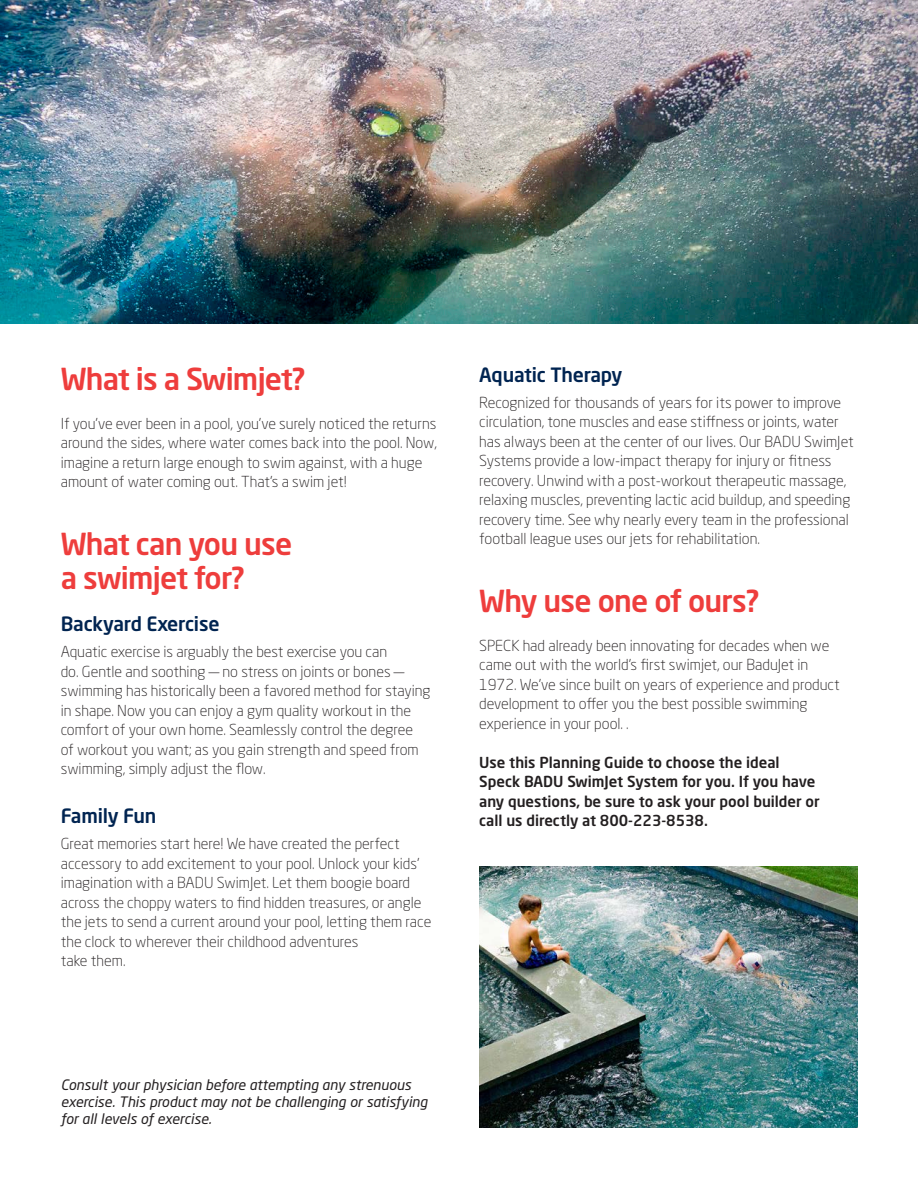
<style>
.page{position:relative;width:918px;height:1188px;background:#fff}
.page>*{position:absolute;margin:0;border:0;box-sizing:border-box;transform-origin:0 0}
.t1{font:500 30px/34.5px "Neo Sans Std";letter-spacing:-.025em;color:#ee3d3c}
.t2{font:500 19.5px "Neo Sans Std";letter-spacing:-.01em;color:#002451}
.t3{font:300 15px/19.5px "Neo Sans Std";color:#231f20}
.t4{font:500 15px/19.5px "Neo Sans Std";color:#231f20}
.t5{font:italic 14.25px/17.1px "Neo Sans Std";color:#231f20}
</style>
<div class="page">
<img style="left:0;top:0;width:918px;height:324px">
<img style="left:479px;top:867px;width:378px;height:260px">
<h1 class="t1" style="left:61px;top:361px;width:246px">What is a Swimjet?</h1>
<p class="t3" style="left:61px;top:413px;width:378px">If you’ve ever been in a pool, you’ve surely noticed the returns around the sides, where water comes back into the pool. Now, imagine a return large enough to swim against, with a huge amount of water coming out. That’s a swim jet!</p>
<h1 class="t1" style="left:61px;top:526px;width:233px">What can you use a swimjet for?</h1>
<h2 class="t2" style="left:61px;top:612px;width:160px">Backyard Exercise</h2>
<p class="t3" style="left:61px;top:642px;width:371px">Aquatic exercise is arguably the best exercise you can<br>do. Gentle and soothing — no stress on joints or bones — swimming has historically been a favored method for staying in shape. Now you can enjoy a gym quality workout in the comfort of your own home. Seamlessly control the degree<br>of workout you want; as you gain strength and speed from swimming, simply adjust the flow.</p>
<h2 class="t2" style="left:61px;top:804px;width:97px">Family Fun</h2>
<p class="t3" style="left:61px;top:834px;width:372px">Great memories start here! We have created the perfect accessory to add excitement to your pool. Unlock your kids’ imagination with a BADU SwimJet. Let them boogie board across the choppy waters to find hidden treasures, or angle the jets to send a current around your pool, letting them race the clock to wherever their childhood adventures<br>take them.</p>
<h2 class="t2" style="left:479px;top:362px;width:145px">Aquatic Therapy</h2>
<p class="t3" style="left:479px;top:393px;width:376px">Recognized for thousands of years for its power to improve circulation, tone muscles and ease stiffness or joints, water has always been at the center of our lives. Our BADU SwimJet Systems provide a low-impact therapy for injury or fitness recovery. Unwind with a post-workout therapeutic massage, relaxing muscles, preventing lactic acid buildup, and speeding recovery time. See why nearly every team in the professional football league uses our jets for rehabilitation.</p>
<h1 class="t1" style="left:479px;top:583px;width:281px">Why use one of ours?</h1>
<p class="t3" style="left:479px;top:636px;width:362px">SPECK had already been innovating for decades when we came out with the world’s first swimjet, our BaduJet in 1972. We’ve since built on years of experience and product development to offer you the best possible swimming experience in your pool. .</p>
<p class="t4" style="left:479px;top:752px;width:342px">Use this Planning Guide to choose the ideal Speck BADU SwimJet System for you. If you have any questions, be sure to ask your pool builder or call us directly at 800-223-8538.</p>
<p class="t5" style="left:61px;top:1076px;width:368px">Consult your physician before attempting any strenuous exercise. This product may not be challenging or satisfying for all levels of exercise.</p>
</div>
